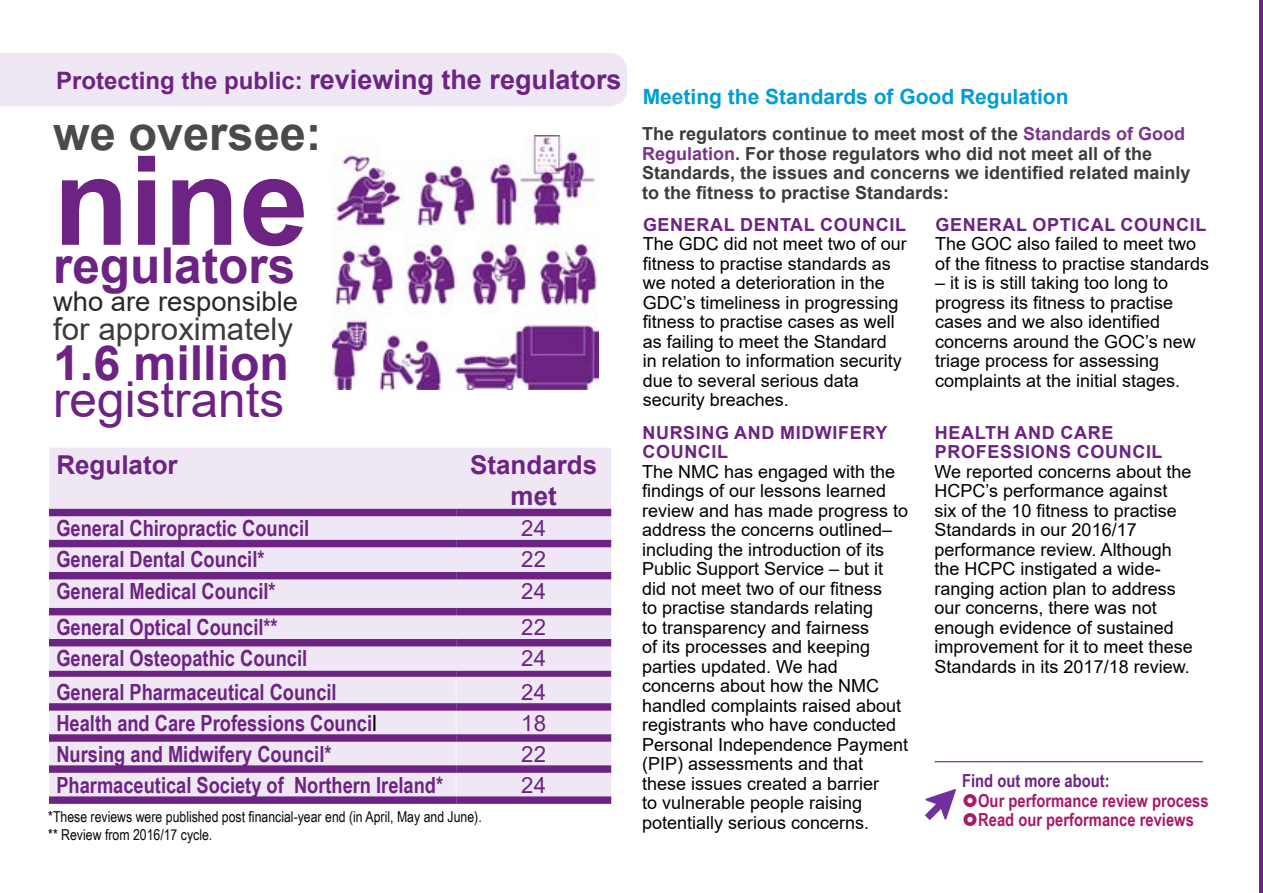
<style>
.page{position:relative;width:1263px;height:893px;background:#fff}
.page>*{position:absolute;margin:0;border:0;box-sizing:border-box;transform-origin:0 0}
.t1{font:700 124.35px "Arial";color:#6c2383}
.t2{font:49.5px "Arial";color:#6c2383}
.t3{font:700 49.5px "Arial";color:#6c2383}
.t4{font:700 48.15px "Arial";color:#6c2383}
.t5{font:700 46.95px "Arial";color:#4a4a49}
.t6{font:31.35px "Arial";color:#3c3c3b}
.t7{font:27.3px "Arial";color:#282827}
.t8{font:700 27px "Arial";color:#6c2383}
.t9{font:700 25.95px/31.2px "Arial";color:#6c2383;text-align:center}
.t10{font:700 22.35px "Arial Narrow";color:#6c2383}
.t11{font:22.35px "Arial";color:#6c2383}
.t12{font:700 21px "Arial";color:#009ed7}
.t13{font:18px/19.5px "Arial";color:#000}
.t14{font:700 18px/19.5px "Arial";color:#3c3c3b}
.t15{font:700 18px/19.5px "Arial";letter-spacing:.035em;color:#6c2383}
.t16{font:700 18px "Arial Narrow";color:#a91969}
.t17{font:700 18px "Arial Narrow";color:#6c2383}
.t18{font:15px "Arial Narrow";color:#0b0700}
.s1{font-size:24px}
.s2{font-family:"Arial";font-weight:400;color:#000}
.s3{color:#79368c}
</style>
<div class="page">
<div style="left:49px;top:448px;width:562px;height:92px;background:#f0e7f4"></div>
<div style="left:49px;top:547px;width:562px;height:25px;background:#f0e7f4"></div>
<div style="left:49px;top:579px;width:562px;height:217px;background:#f0e7f4"></div>
<svg style="left:456px;top:677px;width:1px;height:26px"></svg>
<svg style="left:456px;top:711px;width:1px;height:23px"></svg>
<svg style="left:456px;top:742px;width:1px;height:23px"></svg>
<svg style="left:456px;top:773px;width:1px;height:23px"></svg>
<div style="left:49px;top:540px;width:407px;height:7px;background:#6c2383"></div>
<div style="left:456px;top:540px;width:155px;height:7px;background:#6c2383"></div>
<div style="left:49px;top:572px;width:407px;height:7px;background:#6c2383"></div>
<div style="left:456px;top:572px;width:155px;height:7px;background:#6c2383"></div>
<div style="left:49px;top:639px;width:407px;height:7px;background:#6c2383"></div>
<div style="left:456px;top:639px;width:155px;height:7px;background:#6c2383"></div>
<div style="left:49px;top:608px;width:407px;height:7px;background:#6c2383"></div>
<div style="left:456px;top:608px;width:155px;height:7px;background:#6c2383"></div>
<div style="left:49px;top:734px;width:407px;height:8px;background:#6c2383"></div>
<div style="left:456px;top:734px;width:155px;height:8px;background:#6c2383"></div>
<div style="left:49px;top:765px;width:407px;height:8px;background:#6c2383"></div>
<div style="left:456px;top:765px;width:155px;height:8px;background:#6c2383"></div>
<div style="left:49px;top:703px;width:407px;height:8px;background:#6c2383"></div>
<div style="left:456px;top:703px;width:155px;height:8px;background:#6c2383"></div>
<div style="left:49px;top:796px;width:407px;height:8px;background:#6c2383"></div>
<div style="left:456px;top:796px;width:155px;height:8px;background:#6c2383"></div>
<div style="left:49px;top:509px;width:407px;height:7px;background:#6c2383"></div>
<div style="left:456px;top:509px;width:155px;height:7px;background:#6c2383"></div>
<div style="left:49px;top:671px;width:407px;height:6px;background:#6c2383"></div>
<div style="left:456px;top:671px;width:155px;height:6px;background:#6c2383"></div>
<div style="left:0;top:53px;width:627px;height:53px;background:#f0e7f4"></div>
<hr style="left:1260px;top:0;width:3px;height:893px;background:#6c2383">
<img style="left:333px;top:135px;width:265px;height:254px">
<hr style="left:934px;top:761px;width:269px;height:1px;background:#6c2383">
<svg style="left:925px;top:789px;width:31px;height:31px"></svg>
<p class="t8" style="left:56px;top:61px;width:567px"><span class="s1">Protecting the public:</span> reviewing the regulators</p>
<p class="t5" style="left:53px;top:101px;width:270px">we oversee:</p>
<p class="t1" style="left:53px;top:113px;width:257px">nine</p>
<p class="t3" style="left:53px;top:230px;width:244px">regulators</p>
<p class="t7" style="left:53px;top:283px;width:246px">who are responsible</p>
<p class="t6" style="left:53px;top:307px;width:241px">for approximately</p>
<p class="t4" style="left:53px;top:329px;width:237px">1.6 million</p>
<p class="t2" style="left:53px;top:365px;width:233px">registrants</p>
<p class="t9" style="left:56px;top:449px;width:123px">Regulator</p>
<p class="t9" style="left:470px;top:449px;width:129px">Standards met</p>
<p class="t10" style="left:56px;top:511px;width:254px">General Chiropractic Council</p>
<p class="t11" style="left:521px;top:513px;width:26px">24</p>
<p class="t10" style="left:56px;top:542px;width:210px">General Dental Council*</p>
<p class="t11" style="left:521px;top:544px;width:26px">22</p>
<p class="t10" style="left:56px;top:574px;width:221px">General Medical Council*</p>
<p class="t11" style="left:521px;top:576px;width:26px">24</p>
<p class="t10" style="left:56px;top:610px;width:223px">General Optical Council**</p>
<p class="t11" style="left:521px;top:612px;width:26px">22</p>
<p class="t10" style="left:56px;top:642px;width:252px">General Osteopathic Council</p>
<p class="t11" style="left:521px;top:643px;width:26px">24</p>
<p class="t10" style="left:56px;top:675px;width:282px">General Pharmaceutical Council</p>
<p class="t11" style="left:521px;top:676px;width:26px">24</p>
<p class="t10" style="left:56px;top:706px;width:322px">Health and Care Professions Counci<span class="s2">l</span></p>
<p class="t11" style="left:521px;top:707px;width:26px">18</p>
<p class="t10" style="left:56px;top:737px;width:277px">Nursing and Midwifery Council*</p>
<p class="t11" style="left:521px;top:738px;width:26px">22</p>
<p class="t10" style="left:56px;top:768px;width:388px">Pharmaceutical Society of Northern Ireland*</p>
<p class="t11" style="left:521px;top:769px;width:26px">24</p>
<p class="t18" style="left:48px;top:806px;width:435px">*These reviews were published post financial-year end (in April, May and June).</p>
<p class="t18" style="left:48px;top:824px;width:166px">** Review from 2016/17 cycle.</p>
<p class="t12" style="left:643px;top:82px;width:427px">Meeting the Standards of Good Regulation</p>
<p class="t14" style="left:642px;top:124px;width:550px">The regulators continue to meet most of the <span class="s3">Standards of Good Regulation</span>. For those regulators who did not meet all of the Standards, the issues and concerns we identified related mainly to the fitness to practise Standards:</p>
<p class="t15" style="left:643px;top:215px;width:264px">GENERAL DENTAL COUNCIL</p>
<p class="t13" style="left:643px;top:234px;width:266px">The GDC did not meet two of our fitness to practise standards as we noted a deterioration in the<br>GDC’s timeliness in progressing fitness to practise cases as well as failing to meet the Standard<br>in relation to information security due to several serious data security breaches.</p>
<p class="t15" style="left:935px;top:215px;width:272px">GENERAL OPTICAL COUNCIL</p>
<p class="t13" style="left:935px;top:234px;width:276px">The GOC also failed to meet two of the fitness to practise standards</p>
<p class="t13" style="left:935px;top:273px;width:262px">– it is is still taking too long to progress its fitness to practise cases and we also identified concerns around the GOC’s new triage process for assessing complaints at the initial stages.</p>
<p class="t15" style="left:642px;top:423px;width:246px">NURSING AND MIDWIFERY<br>COUNCIL</p>
<p class="t13" style="left:642px;top:462px;width:268px">The NMC has engaged with the findings of our lessons learned review and has made progress to address the concerns outlined– including the introduction of its<br>Public Support Service – but it did not meet two of our fitness<br>to practise standards relating<br>to transparency and fairness<br>of its processes and keeping parties updated. We had concerns about how the NMC handled complaints raised about registrants who have conducted<br>Personal Independence Payment (PIP) assessments and that these issues created a barrier<br>to vulnerable people raising potentially serious concerns.</p>
<p class="t15" style="left:935px;top:423px;width:229px">HEALTH AND CARE<br>PROFESSIONS COUNCIL</p>
<p class="t13" style="left:934px;top:462px;width:260px">We reported concerns about the<br>HCPC’s performance against six of the 10 fitness to practise<br>Standards in our 2016/17 performance review. Although the HCPC instigated a wide&shy;ranging action plan to address our concerns, there was not enough evidence of sustained improvement for it to meet these<br>Standards in its 2017/18 review.</p>
<p class="t17" style="left:962px;top:767px;width:149px">Find out more about:</p>
<p class="t16" style="left:978px;top:787px;width:232px">Our performance review process</p>
<p class="t16" style="left:978px;top:806px;width:217px">Read our performance reviews</p>
</div>
